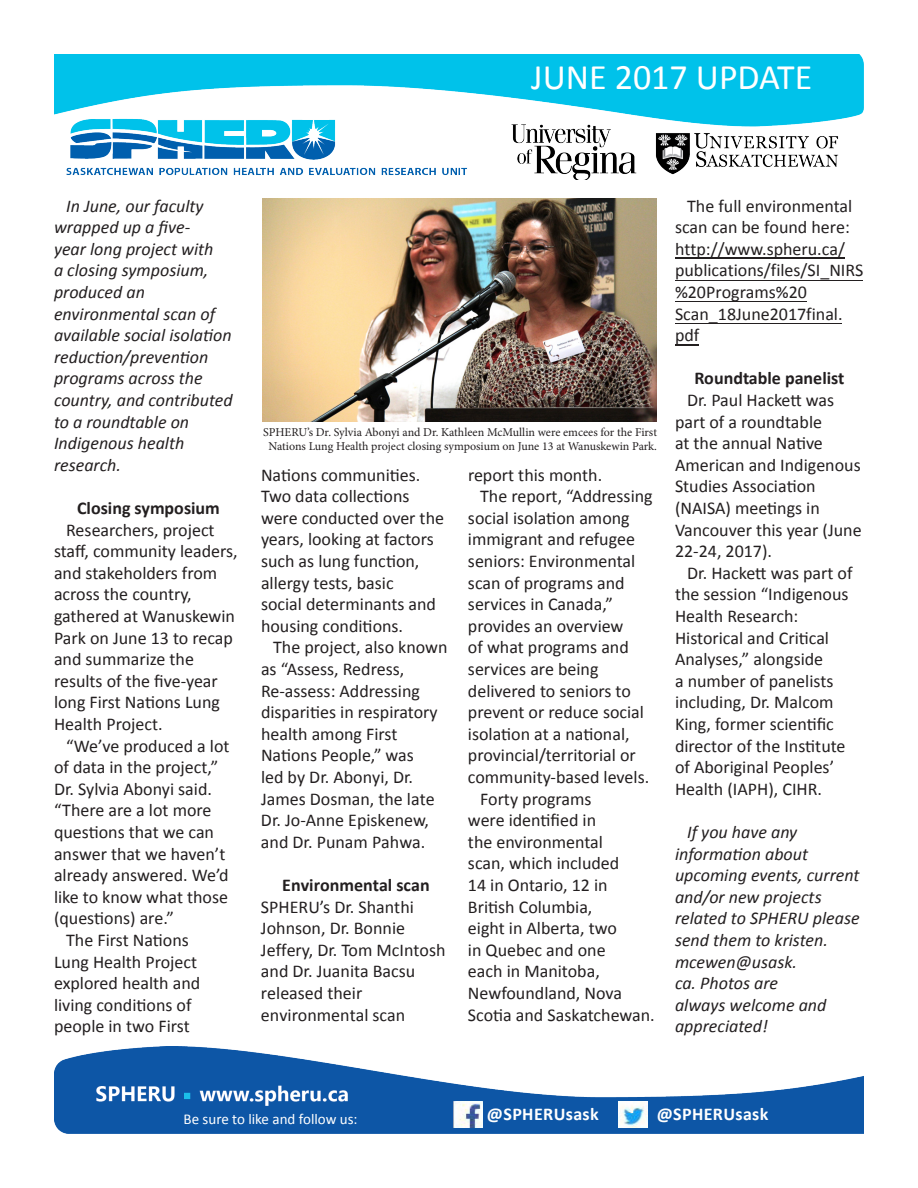
<style>
.page{position:relative;width:918px;height:1188px;background:#fff}
.page>*{position:absolute;margin:0;border:0;box-sizing:border-box;transform-origin:0 0}
.t1{font:36px "Calibri";color:#fff}
.t2{font:18px/21.6px "Calibri";color:#231f20}
.t3{font:italic 18px/21.6px "Calibri";color:#231f20}
.t4{font:700 18px "Calibri";color:#231f20}
.t5{font:700 18px "Calibri";letter-spacing:.02em;color:#fff}
.t6{font:15px "Calibri";color:#fff}
.t7{font:12px/14.4px "Minion Pro";color:#231f20;text-align:center}
.s1{font-weight:700}
</style>
<div class="page">
<img style="left:54px;top:54px;width:810px;height:126px">
<img style="left:54px;top:1046px;width:810px;height:88px">
<img style="left:619px;top:1102px;width:28px;height:26px">
<img style="left:454px;top:1102px;width:29px;height:26px">
<img style="left:263px;top:199px;width:394px;height:222px">
<hr style="left:675px;top:258px;width:170px;height:1px;background:#231f20">
<hr style="left:675px;top:280px;width:188px;height:1px;background:#231f20">
<hr style="left:675px;top:301px;width:132px;height:1px;background:#231f20">
<hr style="left:675px;top:323px;width:167px;height:1px;background:#231f20">
<hr style="left:675px;top:344px;width:24px;height:2px;background:#231f20">
<p class="t1" style="left:531px;top:54px;width:283px">JUNE 2017 UPDATE</p>
<p class="t3" style="left:54px;top:194px;width:180px;text-indent:12px">In June, our faculty wrapped up a five-<br>year long project with<br>a closing symposium, produced an environmental scan of available social isolation reduction/prevention programs across the country, and contributed to a roundtable on<br>Indigenous health research.</p>
<p class="t4" style="left:77px;top:496px;width:144px">Closing symposium</p>
<p class="t2" style="left:54px;top:519px;width:185px;text-indent:12px">Researchers, project staff, community leaders, and stakeholders from across the country, gathered at Wanuskewin<br>Park on June 13 to recap and summarize the results of the five-year long First Nations Lung<br>Health Project.</p>
<p class="t2" style="left:54px;top:735px;width:177px;text-indent:12px">“We’ve produced a lot of data in the project,”<br>Dr. Sylvia Abonyi said. “There are a lot more questions that we can answer that we haven’t already answered. We’d like to know what those (questions) are.”</p>
<p class="t2" style="left:54px;top:929px;width:148px;text-align:center">The First Nations<br>Lung Health Project explored health and living conditions of people in two First</p>
<p class="t7" style="left:263px;top:425px;width:395px">SPHERU’s Dr. Sylvia Abonyi and Dr. Kathleen McMullin were emcees for the First<br>Nations Lung Health project closing symposium on June 13 at Wanuskewin Park.</p>
<p class="t2" style="left:261px;top:464px;width:161px">Nations communities.</p>
<p class="t2" style="left:261px;top:485px;width:150px">Two data collections</p>
<p class="t2" style="left:261px;top:507px;width:185px">were conducted over the</p>
<p class="t2" style="left:261px;top:529px;width:174px">years, looking at factors</p>
<p class="t2" style="left:261px;top:550px;width:160px">such as lung function,</p>
<p class="t2" style="left:261px;top:572px;width:134px">allergy tests, basic</p>
<p class="t2" style="left:261px;top:593px;width:177px">social determinants and</p>
<p class="t2" style="left:261px;top:615px;width:144px">housing conditions.</p>
<p class="t2" style="left:273px;top:637px;width:176px">The project, also known</p>
<p class="t2" style="left:261px;top:658px;width:145px">as “Assess, Redress,</p>
<p class="t2" style="left:261px;top:680px;width:160px">Re-assess: Addressing</p>
<p class="t2" style="left:261px;top:701px;width:178px">disparities in respiratory</p>
<p class="t2" style="left:261px;top:723px;width:138px">health among First</p>
<p class="t2" style="left:261px;top:745px;width:154px">Nations People,” was</p>
<p class="t2" style="left:261px;top:766px;width:154px">led by Dr. Abonyi, Dr.</p>
<p class="t2" style="left:261px;top:788px;width:175px">James Dosman, the late</p>
<p class="t2" style="left:261px;top:809px;width:170px">Dr. Jo-Anne Episkenew,</p>
<p class="t2" style="left:261px;top:831px;width:166px">and Dr. Punam Pahwa.</p>
<p class="t2" style="left:261px;top:874px;width:186px;text-indent:21px"><span class="s1">Environmental scan<br></span>SPHERU’s Dr. Shanthi<br>Johnson, Dr. Bonnie<br>Jeffery, Dr. Tom McIntosh and Dr. Juanita Bacsu released their environmental scan</p>
<p class="t2" style="left:468px;top:464px;width:136px">report this month.</p>
<p class="t2" style="left:468px;top:485px;width:186px;text-indent:12px">The report, “Addressing social isolation among immigrant and refugee seniors: Environmental scan of programs and services in Canada,” provides an overview<br>of what programs and services are being delivered to seniors to prevent or reduce social isolation at a national, provincial/territorial or community-based levels.</p>
<p class="t2" style="left:468px;top:788px;width:188px;text-indent:12px">Forty programs<br>were identified in<br>the environmental<br>scan, which included<br>14 in Ontario, 12 in<br>British Columbia,<br>eight in Alberta, two<br>in Quebec and one<br>each in Manitoba,<br>Newfoundland, Nova<br>Scotia and Saskatchewan.</p>
<p class="t2" style="left:675px;top:195px;width:190px;text-indent:12px">The full environmental scan can be found here: http://www.spheru.ca/ publications/files/SI_NIRS %20Programs%20<br>Scan_18June2017final. pdf</p>
<p class="t4" style="left:695px;top:367px;width:151px">Roundtable panelist</p>
<p class="t2" style="left:687px;top:389px;width:149px">Dr. Paul Hackett was</p>
<p class="t2" style="left:675px;top:411px;width:149px">part of a roundtable</p>
<p class="t2" style="left:675px;top:432px;width:149px">at the annual Native</p>
<p class="t2" style="left:675px;top:454px;width:187px">American and Indigenous</p>
<p class="t2" style="left:675px;top:476px;width:142px">Studies Association</p>
<p class="t2" style="left:675px;top:497px;width:146px">(NAISA) meetings in</p>
<p class="t2" style="left:675px;top:519px;width:188px">Vancouver this year (June</p>
<p class="t2" style="left:675px;top:540px;width:99px">22-24, 2017).</p>
<p class="t2" style="left:675px;top:562px;width:179px;text-indent:12px">Dr. Hackett was part of the session “Indigenous<br>Health Research:<br>Historical and Critical<br>Analyses,” alongside<br>a number of panelists including, Dr. Malcom<br>King, former scientific director of the Institute of Aboriginal Peoples’<br>Health (IAPH), CIHR.</p>
<p class="t3" style="left:675px;top:820px;width:186px;text-indent:12px">If you have any information about upcoming events, current and/or new projects related to SPHERU please send them to kristen. mcewen@usask.</p>
<p class="t3" style="left:675px;top:972px;width:153px">ca. Photos are always welcome and appreciated!</p>
<p class="t6" style="left:184px;top:1110px;width:176px">Be sure to like and follow us:</p>
<p class="t5" style="left:487px;top:1102px;width:113px">@SPHERUsask</p>
<p class="t5" style="left:657px;top:1102px;width:113px">@SPHERUsask</p>
</div>
